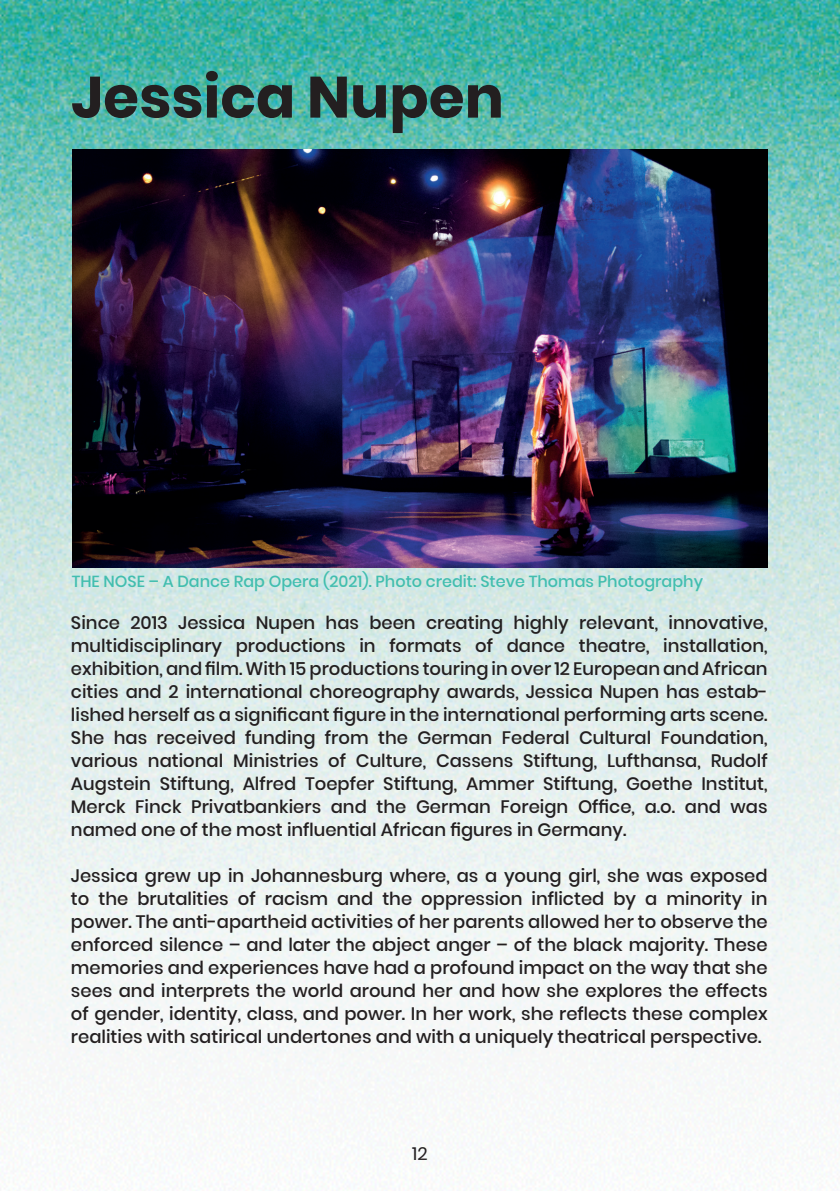
<style>
.page{position:relative;width:840px;height:1191px;background:#fff}
.page>*{position:absolute;margin:0;border:0;box-sizing:border-box;transform-origin:0 0}
.t1{font:700 58px "Poppins";color:#231f20}
.t2{font:500 18px/23px "Poppins";color:#231f20;text-align:justify}
.t3{font:18px "Poppins";color:#231f20}
.t4{font:500 16px "Poppins";color:#42beaf}
</style>
<div class="page">
<img style="left:0;top:0;width:819px;height:1132px">
<img style="left:819px;top:0;width:20px;height:1105px">
<img style="left:72px;top:149px;width:695px;height:419px">
<h1 class="t1" style="left:71px;top:64px;width:434px">Jessica Nupen</h1>
<p class="t4" style="left:72px;top:572px;width:632px">THE NOSE – A Dance Rap Opera (2021). Photo credit: Steve Thomas Photography</p>
<p class="t2" style="left:71px;top:611px;width:698px">Since 2013 Jessica Nupen has been creating highly relevant, innovative, multidisciplinary productions in formats of dance theatre, installation, exhibition, and film. With 15 productions touring in over 12 European and African cities and 2 international choreography awards, Jessica Nupen has estab&shy;lished herself as a significant figure in the international performing arts scene.<br>She has received funding from the German Federal Cultural Foundation, various national Ministries of Culture, Cassens Stiftung, Lufthansa, Rudolf Augstein Stiftung, Alfred Toepfer Stiftung, Ammer Stiftung, Goethe Institut, Merck Finck Privatbankiers and the German Foreign Office, a.o. and was named one of the most influential African figures in Germany.</p>
<p class="t2" style="left:71px;top:864px;width:697px">Jessica grew up in Johannesburg where, as a young girl, she was exposed to the brutalities of racism and the oppression inflicted by a minority in power. The anti-apartheid activities of her parents allowed her to observe the enforced silence – and later the abject anger – of the black majority. These memories and experiences have had a profound impact on the way that she sees and interprets the world around her and how she explores the effects of gender, identity, class, and power. In her work, she reflects these complex realities with satirical undertones and with a uniquely theatrical perspective.</p>
<p class="t3" style="left:412px;top:1141px;width:17px">1212</p>
</div>
